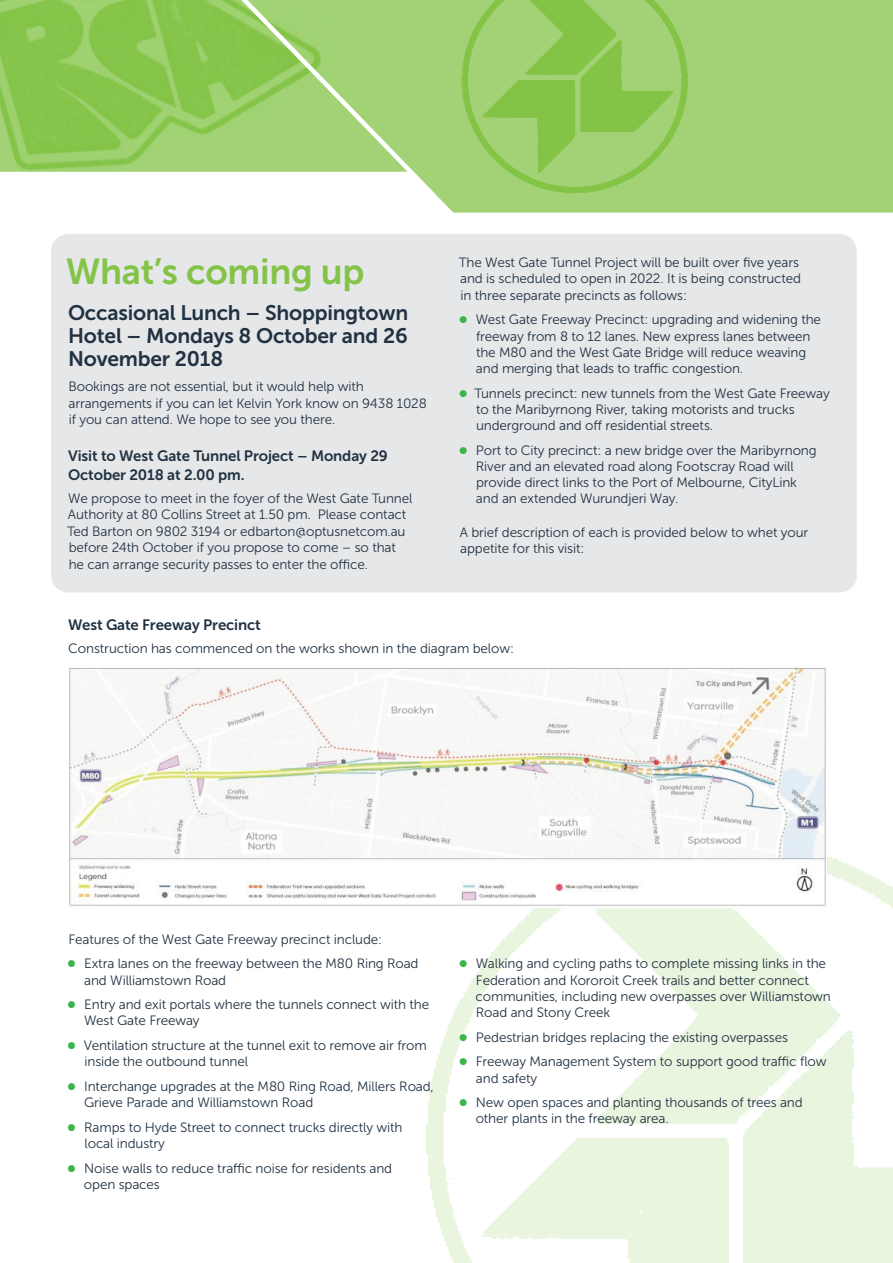
<style>
.page{position:relative;width:893px;height:1263px;background:#fff}
.page>*{position:absolute;margin:0;border:0;box-sizing:border-box;transform-origin:0 0}
.t1{font:36px "Museo Sans 700";letter-spacing:-.01em;color:#83c447}
.t2{font:21px/23.2px "Museo Sans 700";letter-spacing:-.01em;color:#213242;text-align:justify}
.t3{font:15px/19.5px "Museo Sans 700";letter-spacing:-.01em;color:#213242}
.t4{font:13.5px/16.2px "Museo Sans 300";letter-spacing:-.01em;color:#213242}
</style>
<div class="page">
<svg style="left:10px;top:0;width:883px;height:213px;background:#9ace6a"></svg>
<img style="left:0;top:0;width:10px;height:172px">
<svg style="left:193px;top:0;width:267px;height:213px"></svg>
<img style="left:382px;top:0;width:371px;height:210px">
<div style="left:0;top:172px;width:146px;height:40px;background:#fff"></div>
<img style="left:426px;top:857px;width:467px;height:406px">
<div style="left:51px;top:234px;width:806px;height:358px;background:#e6e7e9;border-radius:18px"></div>
<img style="left:69px;top:667px;width:758px;height:240px">
<svg style="left:460px;top:960px;width:7px;height:7px"></svg>
<svg style="left:460px;top:1034px;width:7px;height:7px"></svg>
<svg style="left:460px;top:1058px;width:7px;height:7px"></svg>
<svg style="left:460px;top:1099px;width:7px;height:7px"></svg>
<h1 class="t1" style="left:66px;top:251px;width:300px">What’s coming up</h1>
<h2 class="t2" style="left:68px;top:301px;width:342px">Occasional Lunch – Shoppingtown Hotel – Mondays 8 October and 26<br>November 2018</h2>
<p class="t4" style="left:68px;top:378px;width:360px">Bookings are not essential, but it would help with arrangements if you can let Kelvin York know on 9438 1028 if you can attend. We hope to see you there.</p>
<p class="t3" style="left:68px;top:446px;width:321px">Visit to West Gate Tunnel Project – Monday 29<br>October 2018 at 2.00 pm.</p>
<p class="t4" style="left:67px;top:490px;width:347px">We propose to meet in the foyer of the West Gate Tunnel Authority at 80 Collins Street at 1.50 pm. Please contact Ted Barton on 9802 3194 or edbarton@optusnetcom.au before 24th October if you propose to come – so that he can arrange security passes to enter the office.</p>
<p class="t4" style="left:459px;top:254px;width:344px">The West Gate Tunnel Project will be built over five years and is scheduled to open in 2022. It is being constructed in three separate precincts as follows:</p>
<p class="t4" style="left:476px;top:312px;width:347px">West Gate Freeway Precinct: upgrading and widening the freeway from 8 to 12 lanes. New express lanes between the M80 and the West Gate Bridge will reduce weaving and merging that leads to traffic congestion.</p>
<p class="t4" style="left:475px;top:385px;width:357px">Tunnels precinct: new tunnels from the West Gate Freeway to the Maribyrnong River, taking motorists and trucks underground and off residential streets.</p>
<p class="t4" style="left:476px;top:442px;width:342px">Port to City precinct: a new bridge over the Maribyrnong River and an elevated road along Footscray Road will provide direct links to the Port of Melbourne, CityLink and an extended Wurundjeri Way.</p>
<p class="t4" style="left:460px;top:524px;width:350px">A brief description of each is provided below to whet your appetite for this visit:</p>
<p class="t3" style="left:68px;top:615px;width:194px">West Gate Freeway Precinct</p>
<p class="t4" style="left:68px;top:641px;width:447px">Construction has commenced on the works shown in the diagram below:</p>
<p class="t4" style="left:84px;top:927px;width:336px;line-height:24.8px;text-indent:-16px">Features of the West Gate Freeway precinct include:<br>Extra lanes on the freeway between the M80 Ring Road</p>
<p class="t4" style="left:84px;top:968px;width:347px;line-height:24.8px">and Williamstown Road<br>Entry and exit portals where the tunnels connect with the</p>
<p class="t4" style="left:84px;top:1008px;width:344px;line-height:24.8px">West Gate Freeway<br>Ventilation structure at the tunnel exit to remove air from</p>
<p class="t4" style="left:84px;top:1049px;width:351px;line-height:24.8px">inside the outbound tunnel<br>Interchange upgrades at the M80 Ring Road, Millers Road,</p>
<p class="t4" style="left:84px;top:1090px;width:320px;line-height:24.8px">Grieve Parade and Williamstown Road<br>Ramps to Hyde Street to connect trucks directly with</p>
<p class="t4" style="left:84px;top:1131px;width:309px;line-height:24.8px">local industry<br>Noise walls to reduce traffic noise for residents and</p>
<p class="t4" style="left:84px;top:1176px;width:77px">open spaces</p>
<p class="t4" style="left:476px;top:956px;width:357px">Walking and cycling paths to complete missing links in the Federation and Kororoit Creek trails and better connect communities, including new overpasses over Williamstown Road and Stony Creek</p>
<p class="t4" style="left:476px;top:1025px;width:352px;line-height:24.8px">Pedestrian bridges replacing the existing overpasses<br>Freeway Management System to support good traffic flow</p>
<p class="t4" style="left:476px;top:1066px;width:328px;line-height:24.8px">and safety<br>New open spaces and planting thousands of trees and</p>
<p class="t4" style="left:476px;top:1111px;width:195px">other plants in the freeway area.</p>
</div>
